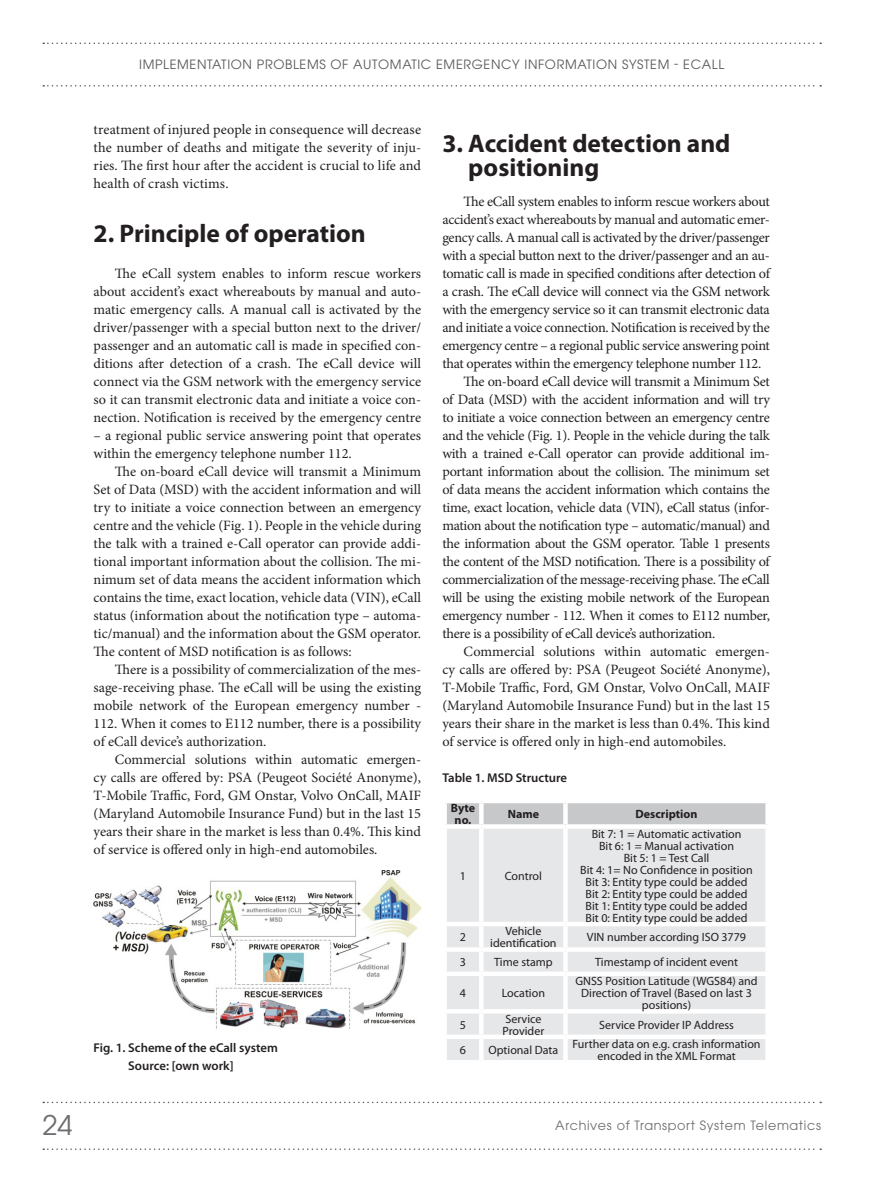
<style>
.page{position:relative;width:872px;height:1191px;background:#fff}
.page>*{position:absolute;margin:0;border:0;box-sizing:border-box;transform-origin:0 0}
.strona_lewa{font:27px "ITC Avant Garde Pro";color:#6c6d70}
.punkt_duzy{font:700 25.5px/24px "Myriad Pro";color:#231f20}
.tekst{font:14.25px/18px "Minion Pro";letter-spacing:-.005em;color:#231f20;text-align:justify}
.pagina_gorna{font:12.75px "ITC Avant Garde Pro";letter-spacing:.05em;color:#57585a}
.tab_i_rys_podpis{font:600 12.75px/18px "Myriad Pro";color:#231f20}
.pagina_dolna_lewa{font:12.75px "ITC Avant Garde Pro";letter-spacing:.05em;color:#6c6d70}
.tabela_tekst{font:12px/12px "Myriad Pro";color:#231f20;text-align:center}
.tabela_naglowek{font:700 12px/12px "Myriad Pro";color:#231f20;text-align:center}
</style>
<div class="page">
<svg style="left:43px;top:43px;width:778px;height:1px"></svg>
<svg style="left:43px;top:85px;width:778px;height:2px"></svg>
<svg style="left:43px;top:1148px;width:778px;height:2px"></svg>
<svg style="left:42px;top:1101px;width:779px;height:3px"></svg>
<div style="left:447px;top:803px;width:318px;height:21px;background:#c7c8ca"></div>
<div style="left:447px;top:829px;width:318px;height:231px;background:#e6e7e9"></div>
<hr style="left:479px;top:803px;width:4px;height:21px;background:#fff">
<svg style="left:563px;top:803px;width:4px;height:21px"></svg>
<hr style="left:479px;top:828px;width:4px;height:93px;background:#fff">
<hr style="left:563px;top:828px;width:4px;height:93px;background:#fff">
<div style="left:442px;top:921px;width:39px;height:5px;background:#fff"></div>
<div style="left:481px;top:921px;width:84px;height:5px;background:#fff"></div>
<hr style="left:479px;top:926px;width:4px;height:21px;background:#fff">
<div style="left:565px;top:921px;width:205px;height:5px;background:#fff"></div>
<hr style="left:563px;top:926px;width:4px;height:21px;background:#fff">
<hr style="left:442px;top:947px;width:39px;height:4px;background:#fff">
<hr style="left:481px;top:947px;width:84px;height:4px;background:#fff">
<hr style="left:479px;top:951px;width:4px;height:20px;background:#fff">
<hr style="left:565px;top:947px;width:205px;height:4px;background:#fff">
<hr style="left:563px;top:951px;width:4px;height:20px;background:#fff">
<div style="left:442px;top:971px;width:39px;height:5px;background:#fff"></div>
<div style="left:481px;top:971px;width:84px;height:5px;background:#fff"></div>
<hr style="left:479px;top:976px;width:4px;height:33px;background:#fff">
<div style="left:565px;top:971px;width:205px;height:5px;background:#fff"></div>
<hr style="left:563px;top:976px;width:4px;height:33px;background:#fff">
<hr style="left:442px;top:1009px;width:39px;height:4px;background:#fff">
<hr style="left:481px;top:1009px;width:84px;height:4px;background:#fff">
<hr style="left:479px;top:1013px;width:4px;height:21px;background:#fff">
<hr style="left:565px;top:1009px;width:205px;height:4px;background:#fff">
<hr style="left:563px;top:1013px;width:4px;height:21px;background:#fff">
<div style="left:442px;top:1034px;width:39px;height:5px;background:#fff"></div>
<div style="left:481px;top:1034px;width:84px;height:5px;background:#fff"></div>
<hr style="left:479px;top:1039px;width:4px;height:21px;background:#fff">
<div style="left:565px;top:1034px;width:205px;height:5px;background:#fff"></div>
<hr style="left:563px;top:1039px;width:4px;height:21px;background:#fff">
<svg style="left:445px;top:824px;width:36px;height:1px"></svg>
<svg style="left:481px;top:824px;width:84px;height:2px"></svg>
<svg style="left:565px;top:824px;width:202px;height:2px"></svg>
<img style="left:94px;top:870px;width:327px;height:159px">
<p class="pagina_gorna" style="left:139px;top:56px;width:586px">IMPLEMENTATION PROBLEMS OF AUTOMATIC EMERGENCY INFORMATION SYSTEM - ECALL</p>
<p class="tekst" style="left:94px;top:120px;width:329px">treatment of injured people in consequence will decrease the number of deaths and mitigate the severity of inju&shy;ries. The first hour after the accident is crucial to life and health of crash victims.</p>
<p class="punkt_duzy" style="left:94px;top:220px;width:274px">2. Principle of operation</p>
<p class="tekst" style="left:94px;top:264px;width:329px;text-indent:21px">The eCall system enables to inform rescue workers about accident’s exact whereabouts by manual and auto&shy;matic emergency calls. A manual call is activated by the driver/passenger with a special button next to the driver/ passenger and an automatic call is made in specified con&shy;ditions after detection of a crash. The eCall device will connect via the GSM network with the emergency service so it can transmit electronic data and initiate a voice con&shy;nection. Notification is received by the emergency centre</p>
<p class="tekst" style="left:94px;top:426px;width:329px">– a regional public service answering point that operates within the emergency telephone number 112.</p>
<p class="tekst" style="left:94px;top:462px;width:329px;text-indent:21px">The on-board eCall device will transmit a Minimum Set of Data (MSD) with the accident information and will try to initiate a voice connection between an emergency centre and the vehicle (Fig. 1). People in the vehicle during the talk with a trained e-Call operator can provide addi&shy;tional important information about the collision. The mi&shy;nimum set of data means the accident information which contains the time, exact location, vehicle data (VIN), eCall status (information about the notification type – automa&shy;tic/manual) and the information about the GSM operator.<br>The content of MSD notification is as follows:</p>
<p class="tekst" style="left:94px;top:660px;width:329px;text-indent:21px">There is a possibility of commercialization of the mes&shy;sage-receiving phase. The eCall will be using the existing mobile network of the European emergency number - 112. When it comes to E112 number, there is a possibility of eCall device’s authorization.</p>
<p class="tekst" style="left:94px;top:750px;width:329px;text-indent:21px">Commercial solutions within automatic emergen&shy;cy calls are offered by: PSA (Peugeot Société Anonyme), T-Mobile Traffic, Ford, GM Onstar, Volvo OnCall, MAIF (Maryland Automobile Insurance Fund) but in the last 15 years their share in the market is less than 0.4%. This kind of service is offered only in high-end automobiles.</p>
<p class="tab_i_rys_podpis" style="left:128px;top:1038px;width:151px;text-indent:-35px">Fig. 1. Scheme of the eCall system<br>Source: [own work]</p>
<p class="punkt_duzy" style="left:468px;top:130px;width:264px;text-indent:-26px">3. Accident detection and positioning</p>
<p class="tekst" style="left:442px;top:192px;width:329px;text-indent:21px">The eCall system enables to inform rescue workers about accident’s exact whereabouts by manual and automatic emer&shy;gency calls. A manual call is activated by the driver/passenger with a special button next to the driver/passenger and an au&shy;tomatic call is made in specified conditions after detection of a crash. The eCall device will connect via the GSM network with the emergency service so it can transmit electronic data and initiate a voice connection. Notification is received by the emergency centre – a regional public service answering point that operates within the emergency telephone number 112.</p>
<p class="tekst" style="left:442px;top:372px;width:329px;text-indent:21px">The on-board eCall device will transmit a Minimum Set of Data (MSD) with the accident information and will try to initiate a voice connection between an emergency centre and the vehicle (Fig. 1). People in the vehicle during the talk with a trained e-Call operator can provide additional im&shy;portant information about the collision. The minimum set of data means the accident information which contains the time, exact location, vehicle data (VIN), eCall status (infor&shy;mation about the notification type – automatic/manual) and the information about the GSM operator. Table 1 presents the content of the MSD notification. There is a possibility of commercialization of the message-receiving phase. The eCall will be using the existing mobile network of the European emergency number - 112. When it comes to E112 number, there is a possibility of eCall device’s authorization.</p>
<p class="tekst" style="left:442px;top:642px;width:329px;text-indent:21px">Commercial solutions within automatic emergen&shy;cy calls are offered by: PSA (Peugeot Société Anonyme), T-Mobile Traffic, Ford, GM Onstar, Volvo OnCall, MAIF (Maryland Automobile Insurance Fund) but in the last 15 years their share in the market is less than 0.4%. This kind of service is offered only in high-end automobiles.</p>
<p class="tab_i_rys_podpis" style="left:442px;top:768px;width:126px">Table 1. MSD Structure</p>
<p class="tabela_naglowek" style="left:451px;top:802px;width:26px">Byte no.</p>
<p class="tabela_naglowek" style="left:508px;top:808px;width:33px">Name</p>
<p class="tabela_naglowek" style="left:635px;top:808px;width:63px">Description</p>
<p class="tabela_tekst" style="left:460px;top:869px;width:8px">1</p>
<p class="tabela_tekst" style="left:505px;top:869px;width:39px">Control</p>
<p class="tabela_tekst" style="left:591px;top:827px;width:151px">Bit 7: 1 = Automatic activation</p>
<p class="tabela_tekst" style="left:599px;top:839px;width:136px">Bit 6: 1 = Manual activation</p>
<p class="tabela_tekst" style="left:623px;top:851px;width:87px">Bit 5: 1 = Test Call</p>
<p class="tabela_tekst" style="left:580px;top:863px;width:174px">Bit 4: 1= No Confidence in position</p>
<p class="tabela_tekst" style="left:585px;top:875px;width:163px">Bit 3: Entity type could be added</p>
<p class="tabela_tekst" style="left:585px;top:887px;width:163px">Bit 2: Entity type could be added</p>
<p class="tabela_tekst" style="left:585px;top:899px;width:163px">Bit 1: Entity type could be added</p>
<p class="tabela_tekst" style="left:585px;top:911px;width:163px">Bit 0: Entity type could be added</p>
<p class="tabela_tekst" style="left:460px;top:931px;width:8px">2</p>
<p class="tabela_tekst" style="left:505px;top:925px;width:37px">Vehicle</p>
<p class="tabela_tekst" style="left:490px;top:937px;width:68px">identification</p>
<p class="tabela_tekst" style="left:587px;top:931px;width:161px">VIN number according ISO 3779</p>
<p class="tabela_tekst" style="left:460px;top:956px;width:8px">3</p>
<p class="tabela_tekst" style="left:494px;top:956px;width:60px">Time stamp</p>
<p class="tabela_tekst" style="left:595px;top:956px;width:144px">Timestamp of incident event</p>
<p class="tabela_tekst" style="left:460px;top:986px;width:8px">4</p>
<p class="tabela_tekst" style="left:502px;top:986px;width:45px">Location</p>
<p class="tabela_tekst" style="left:575px;top:974px;width:184px">GNSS Position Latitude (WGS84) and<br>Direction of Travel (Based on last 3 positions)</p>
<p class="tabela_tekst" style="left:460px;top:1018px;width:8px">5</p>
<p class="tabela_tekst" style="left:505px;top:1012px;width:38px">Service</p>
<p class="tabela_tekst" style="left:502px;top:1024px;width:43px">Provider</p>
<p class="tabela_tekst" style="left:599px;top:1018px;width:136px">Service Provider IP Address</p>
<p class="tabela_tekst" style="left:460px;top:1043px;width:8px">6</p>
<p class="tabela_tekst" style="left:488px;top:1043px;width:71px">Optional Data</p>
<p class="tabela_tekst" style="left:572px;top:1037px;width:189px">Further data on e.g. crash information encoded in the XML Format</p>
<p class="strona_lewa" style="left:43px;top:1108px;width:31px">24</p>
<p class="pagina_dolna_lewa" style="left:555px;top:1117px;width:267px">Archives of Transport System Telematics</p>
</div>
